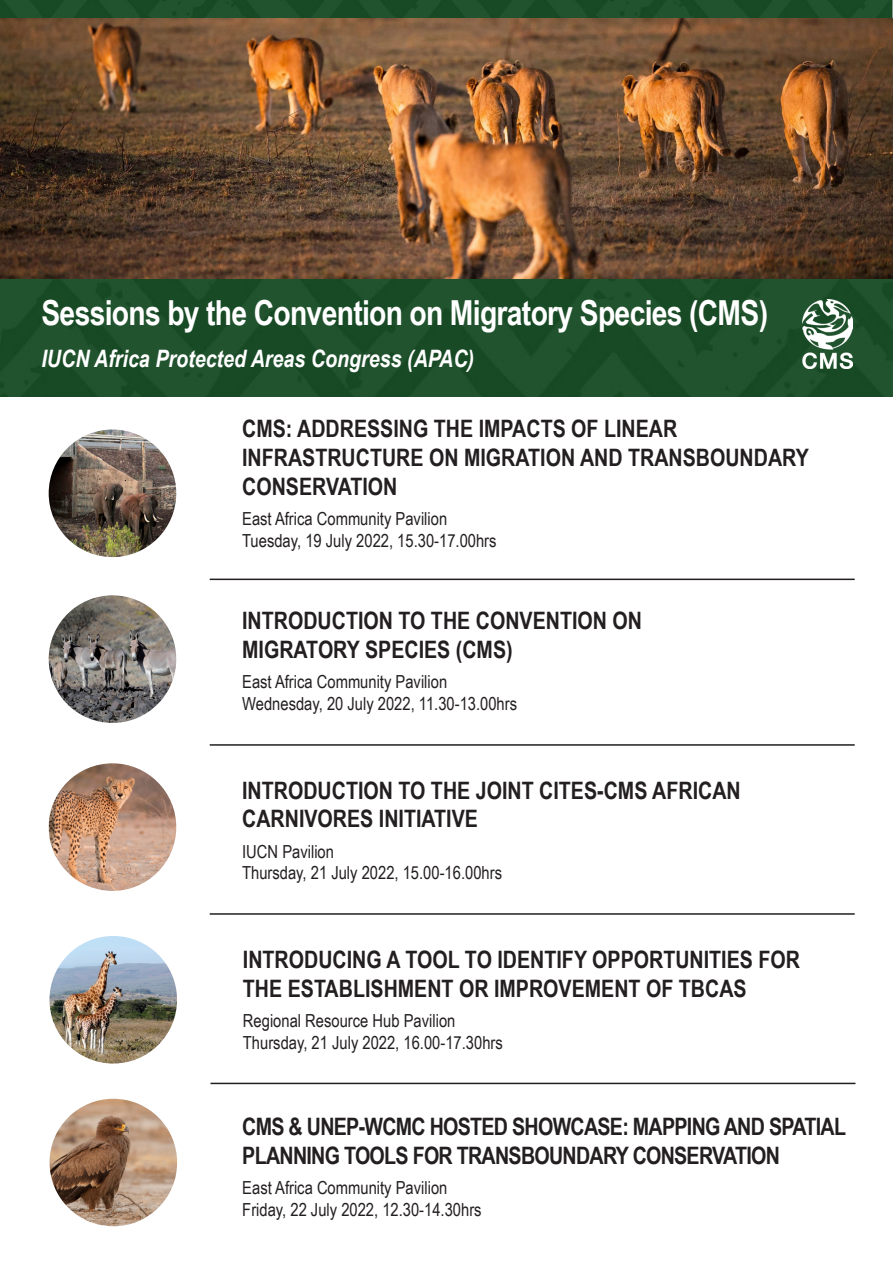
<style>
.page{position:relative;width:893px;height:1263px;background:#fff}
.page>*{position:absolute;margin:0;border:0;box-sizing:border-box;transform-origin:0 0}
.t1{font:700 34.5px "Arial Narrow";letter-spacing:-.02em;color:#fff}
.t2{font:700 24px/28.8px "Arial Narrow";color:#231f20}
.t3{font:700 24px/28.8px "Arial Narrow";letter-spacing:-.03em;color:#231f20}
.t4{font:italic 700 24px "Arial Narrow";color:#fff}
.t5{font:18px "Arial Narrow";color:#231f20}
</style>
<div class="page">
<img style="left:0;top:279px;width:893px;height:117px">
<img style="left:803px;top:299px;width:49px;height:70px">
<img style="left:0;top:0;width:893px;height:279px">
<hr style="left:210px;top:579px;width:645px;height:1px;background:#231f20">
<hr style="left:210px;top:744px;width:645px;height:2px;background:#231f20">
<hr style="left:210px;top:913px;width:645px;height:2px;background:#231f20">
<img style="left:49px;top:429px;width:127px;height:128px;border-radius:64px">
<img style="left:49px;top:595px;width:127px;height:128px;border-radius:64px">
<img style="left:49px;top:763px;width:127px;height:128px;border-radius:64px">
<hr style="left:210px;top:1083px;width:645px;height:1px;background:#231f20">
<img style="left:49px;top:936px;width:128px;height:127px;border-radius:64px">
<img style="left:50px;top:1099px;width:127px;height:127px;border-radius:64px">
<p class="t1" style="left:41px;top:287px;width:728px">Sessions by the Convention on Migratory Species (CMS)</p>
<p class="t4" style="left:41px;top:340px;width:434px">IUCN Africa Protected Areas Congress (APAC)</p>
<p class="t2" style="left:242px;top:413px;width:568px">CMS: ADDRESSING THE IMPACTS OF LINEAR<br>INFRASTRUCTURE ON MIGRATION AND TRANSBOUNDARY<br>CONSERVATION</p>
<p class="t5" style="left:242px;top:506px;width:207px">East Africa Community Pavilion</p>
<p class="t5" style="left:242px;top:527px;width:256px">Tuesday, 19 July 2022, 15.30-17.00hrs</p>
<p class="t2" style="left:242px;top:605px;width:401px">INTRODUCTION TO THE CONVENTION ON<br>MIGRATORY SPECIES (CMS)</p>
<p class="t5" style="left:242px;top:668px;width:207px">East Africa Community Pavilion</p>
<p class="t5" style="left:242px;top:690px;width:276px">Wednesday, 20 July 2022, 11.30-13.00hrs</p>
<p class="t2" style="left:242px;top:775px;width:500px">INTRODUCTION TO THE JOINT CITES-CMS AFRICAN<br>CARNIVORES INITIATIVE</p>
<p class="t5" style="left:242px;top:838px;width:93px">IUCN Pavilion</p>
<p class="t5" style="left:242px;top:860px;width:261px">Thursday, 21 July 2022, 15.00-16.00hrs</p>
<p class="t2" style="left:243px;top:944px;width:559px">INTRODUCING A TOOL TO IDENTIFY OPPORTUNITIES FOR<br>THE ESTABLISHMENT OR IMPROVEMENT OF TBCAS</p>
<p class="t5" style="left:243px;top:1007px;width:214px">Regional Resource Hub Pavilion</p>
<p class="t5" style="left:243px;top:1029px;width:261px">Thursday, 21 July 2022, 16.00-17.30hrs</p>
<p class="t3" style="left:242px;top:1111px;width:605px">CMS &amp; UNEP-WCMC HOSTED SHOWCASE: MAPPING AND SPATIAL<br>PLANNING TOOLS FOR TRANSBOUNDARY CONSERVATION</p>
<p class="t5" style="left:242px;top:1175px;width:207px">East Africa Community Pavilion</p>
<p class="t5" style="left:242px;top:1196px;width:241px">Friday, 22 July 2022, 12.30-14.30hrs</p>
</div>
